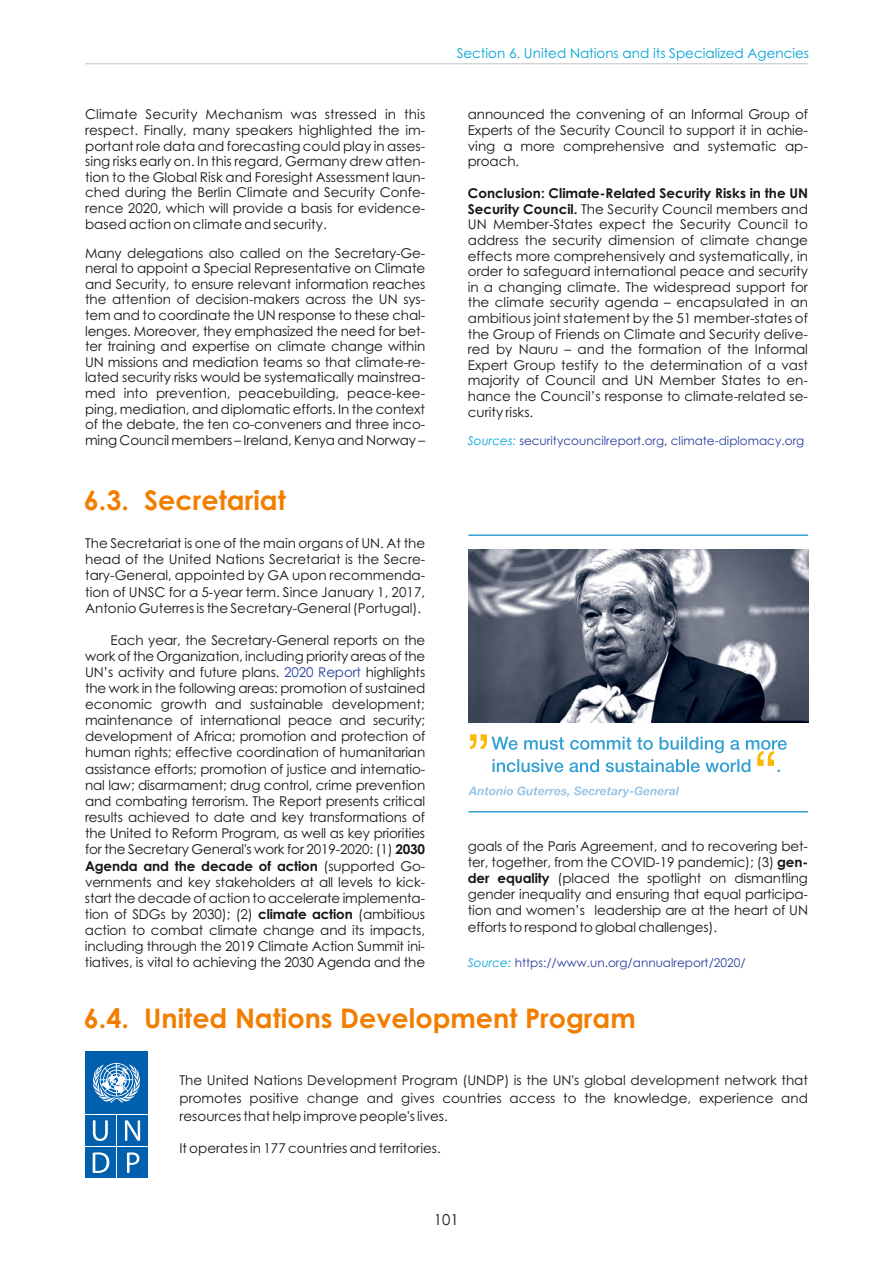
<style>
.page{position:relative;width:893px;height:1263px;background:#fff}
.page>*{position:absolute;margin:0;border:0;box-sizing:border-box;transform-origin:0 0}
.t1{font:700 27px "Century Gothic";color:#f27e00}
.t2{font:15px "Century Gothic";color:#151616}
.t3{font:13.5px/15.6px "Century Gothic";color:#151616;text-align:justify}
.t4{font:13.5px "Century Gothic";color:#00a3d4}
.t5{font:12px "Century Gothic";color:#283d9e}
.s1{font-weight:700}
.s2{font-style:italic;color:#00a3d4}
.s3{color:#151616}
.s4{color:#283d9e}
</style>
<div class="page">
<hr style="left:85px;top:63px;width:723px;height:1px;background:#c5c5c5">
<hr style="left:468px;top:534px;width:340px;height:2px;background:#34a1d2">
<hr style="left:468px;top:811px;width:340px;height:1px;background:#34a1d2">
<svg style="left:470px;top:734px;width:317px;height:38px"></svg>
<img style="left:468px;top:549px;width:340px;height:173px">
<svg style="left:468px;top:786px;width:211px;height:11px"></svg>
<div style="left:85px;top:1115px;width:30px;height:31px;background:#0060ad"></div>
<svg style="left:93px;top:1120px;width:15px;height:21px"></svg>
<div style="left:117px;top:1115px;width:31px;height:31px;background:#0060ad"></div>
<svg style="left:125px;top:1120px;width:15px;height:21px"></svg>
<div style="left:117px;top:1147px;width:31px;height:31px;background:#0060ad"></div>
<svg style="left:127px;top:1152px;width:12px;height:21px"></svg>
<div style="left:85px;top:1147px;width:30px;height:31px;background:#0060ad"></div>
<svg style="left:93px;top:1152px;width:16px;height:21px"></svg>
<div style="left:85px;top:1051px;width:63px;height:62px;background:#0060ad"></div>
<svg style="left:93px;top:1063px;width:47px;height:40px"></svg>
<p class="t3" style="left:85px;top:108px;width:342px">Climate Security Mechanism was stressed in this respect. Finally, many speakers highlighted the im&shy;portant role data and forecasting could play in asses&shy;sing risks early on. In this regard, Germany drew atten&shy;tion to the Global Risk and Foresight Assessment laun&shy;ched during the Berlin Climate and Security Confe&shy;rence 2020, which will provide a basis for evidence&shy;based action on climate and security.</p>
<p class="t3" style="left:85px;top:246px;width:342px">Many delegations also called on the Secretary-Ge&shy;neral to appoint a Special Representative on Climate and Security, to ensure relevant information reaches the attention of decision-makers across the UN sys&shy;tem and to coordinate the UN response to these chal&shy;lenges. Moreover, they emphasized the need for bet&shy;ter training and expertise on climate change within UN missions and mediation teams so that climate-re&shy;lated security risks would be systematically mainstrea&shy;med into prevention, peacebuilding, peace-kee&shy;ping, mediation, and diplomatic efforts. In the context of the debate, the ten co-conveners and three inco&shy;ming Council members – Ireland, Kenya and Norway –</p>
<p class="t4" style="left:457px;top:48px;width:354px">Section 6. United Nations and its Specialized Agencies</p>
<p class="t3" style="left:468px;top:108px;width:342px">announced the convening of an Informal Group of Experts of the Security Council to support it in achie&shy;ving a more comprehensive and systematic ap&shy;proach.</p>
<p class="t3" style="left:468px;top:186px;width:342px"><span class="s1">Conclusion: Climate-Related Security Risks in the UN Security Council.</span> The Security Council members and UN Member-States expect the Security Council to address the security dimension of climate change effects more comprehensively and systematically, in order to safeguard international peace and security in a changing climate. The widespread support for the climate security agenda – encapsulated in an ambitious joint statement by the 51 member-states of the Group of Friends on Climate and Security delive&shy;red by Nauru – and the formation of the Informal Expert Group testify to the determination of a vast majority of Council and UN Member States to en&shy;hance the Council’s response to climate-related se&shy;curity risks.</p>
<p class="t5" style="left:468px;top:436px;width:338px"><span class="s2">Sources:</span> securitycouncilreport.org<span class="s3">,</span> climate-diplomacy.org</p>
<h1 class="t1" style="left:84px;top:489px;width:203px">6.3. Secretariat</h1>
<p class="t3" style="left:85px;top:537px;width:342px;line-height:16px">The Secretariat is one of the main organs of UN. At the head of the United Nations Secretariat is the Secre&shy;tary-General, appointed by GA upon recommenda&shy;tion of UNSC for a 5-year term. Since January 1, 2017, Antonio Guterres is the Secretary-General (Portugal).</p>
<p class="t3" style="left:85px;top:633px;width:342px;line-height:16.2px;text-indent:26px">Each year, the Secretary-General reports on the work of the Organization, including priority areas of the UN’s activity and future plans. <span class="s4">2020 Report</span> highlights the work in the following areas: promotion of sustained economic growth and sustainable development; maintenance of international peace and security; development of Africa; promotion and protection of human rights; effective coordination of humanitarian assistance efforts; promotion of justice and internatio&shy;nal law; disarmament; drug control, crime prevention and combating terrorism. The Report presents critical results achieved to date and key transformations of the United to Reform Program, as well as key priorities for the Secretary General's work for 2019-2020: (1) <span class="s1">2030<br>Agenda and the decade of action</span> (supported Go&shy;vernments and key stakeholders at all levels to kick&shy;start the decade of action to accelerate implementa&shy;tion of SDGs by 2030); (2) <span class="s1">climate action</span> (ambitious action to combat climate change and its impacts, including through the 2019 Climate Action Summit ini&shy;tiatives, is vital to achieving the 2030 Agenda and the</p>
<p class="t3" style="left:468px;top:839px;width:342px;line-height:16.2px">goals of the Paris Agreement, and to recovering bet&shy;ter, together, from the COVID-19 pandemic); (3) <span class="s1">gen&shy;der equality</span> (placed the spotlight on dismantling gender inequality and ensuring that equal participa&shy;tion and women’s leadership are at the heart of UN efforts to respond to global challenges).</p>
<p class="t5" style="left:468px;top:958px;width:279px"><span class="s2">Source:</span> https://www.un.org/annualreport/2020/</p>
<h1 class="t1" style="left:84px;top:1008px;width:553px">6.4. United Nations Development Program</h1>
<p class="t3" style="left:179px;top:1073px;width:630px;line-height:17.7px">The United Nations Development Program (UNDP) is the UN's global development network that promotes positive change and gives countries access to the knowledge, experience and resources that help improve people's lives.</p>
<p class="t3" style="left:179px;top:1141px;width:263px">It operates in 177 countries and territories.</p>
<p class="t2" style="left:434px;top:1213px;width:26px">101</p>
</div>
